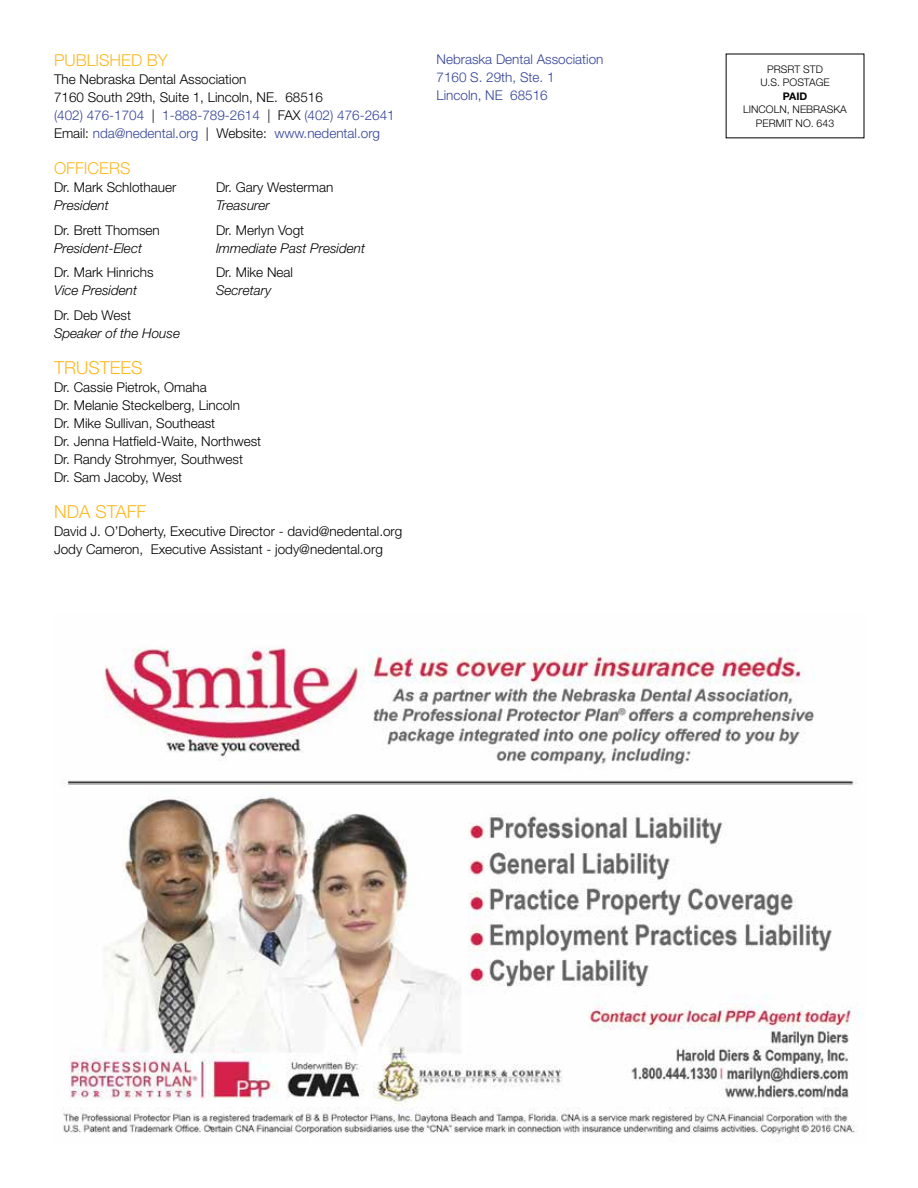
<style>
.page{position:relative;width:918px;height:1188px;background:#fff}
.page>*{position:absolute;margin:0;border:0;box-sizing:border-box;transform-origin:0 0}
.t1{font:300 18px "Helvetica Neue LT Std";color:#fdb924}
.t2{font:300 16.5px "Helvetica Neue LT Std";color:#fdb924}
.t3{font:300 13.5px/18px "Helvetica Neue LT Std";color:#000}
.t4{font:italic 300 13.5px "Helvetica Neue LT Std";color:#000}
.t5{font:300 13.5px/18px "Helvetica Neue LT Std";color:#344398}
.t6{font:300 10.5px/13.5px "Helvetica Neue LT Std";color:#000;text-align:center}
.t7{font:700 10.5px "Helvetica Neue LT Std";color:#000}
.s1{color:#344398}
</style>
<div class="page">
<img style="left:63px;top:648px;width:794px;height:487px">
<p class="t2" style="left:54px;top:50px;width:115px">PUBLISHED BY</p>
<p class="t3" style="left:54px;top:70px;width:342px">The Nebraska Dental Association<br>7160 South 29th, Suite 1, Lincoln, NE. 68516<br><span class="s1">(402) 476-1704</span> | <span class="s1">1-888-789-2614</span> | FAX <span class="s1">(402) 476-2641<br></span>Email: <span class="s1">nda@nedental.org</span> | Website: <span class="s1">www.nedental.org</span></p>
<p class="t2" style="left:54px;top:158px;width:78px">OFFICERS</p>
<p class="t3" style="left:54px;top:178px;width:124px">Dr. Mark Schlothauer</p>
<p class="t3" style="left:216px;top:178px;width:119px">Dr. Gary Westerman</p>
<p class="t4" style="left:54px;top:197px;width:56px">President</p>
<p class="t4" style="left:216px;top:197px;width:55px">Treasurer</p>
<p class="t3" style="left:54px;top:220px;width:107px">Dr. Brett Thomsen</p>
<p class="t3" style="left:216px;top:220px;width:90px">Dr. Merlyn Vogt</p>
<p class="t4" style="left:54px;top:240px;width:90px">President-Elect</p>
<p class="t4" style="left:216px;top:240px;width:151px">Immediate Past President</p>
<p class="t3" style="left:54px;top:263px;width:101px">Dr. Mark Hinrichs</p>
<p class="t3" style="left:216px;top:263px;width:79px">Dr. Mike Neal</p>
<p class="t4" style="left:54px;top:282px;width:85px">Vice President</p>
<p class="t4" style="left:216px;top:282px;width:57px">Secretary</p>
<p class="t3" style="left:54px;top:306px;width:79px">Dr. Deb West</p>
<p class="t4" style="left:54px;top:325px;width:128px">Speaker of the House</p>
<h1 class="t1" style="left:54px;top:357px;width:90px">TRUSTEES</h1>
<p class="t3" style="left:54px;top:378px;width:209px">Dr. Cassie Pietrok, Omaha<br>Dr. Melanie Steckelberg, Lincoln<br>Dr. Mike Sullivan, Southeast<br>Dr. Jenna Hatfield-Waite, Northwest<br>Dr. Randy Strohmyer, Southwest<br>Dr. Sam Jacoby, West</p>
<h1 class="t1" style="left:54px;top:501px;width:94px">NDA STAFF</h1>
<p class="t3" style="left:54px;top:522px;width:350px">David J. O’Doherty, Executive Director - david@nedental.org<br>Jody Cameron, Executive Assistant - jody@nedental.org</p>
<p class="t5" style="left:436px;top:50px;width:169px">Nebraska Dental Association<br>7160 S. 29th, Ste. 1<br>Lincoln, NE 68516</p>
<p class="t6" style="left:760px;top:62px;width:71px">PRSRT STD<br>U.S. POSTAGE</p>
<p class="t7" style="left:783px;top:89px;width:26px">PAID</p>
<p class="t6" style="left:743px;top:102px;width:105px">LINCOLN, NEBRASKA<br>PERMIT NO. 643</p>
</div>
